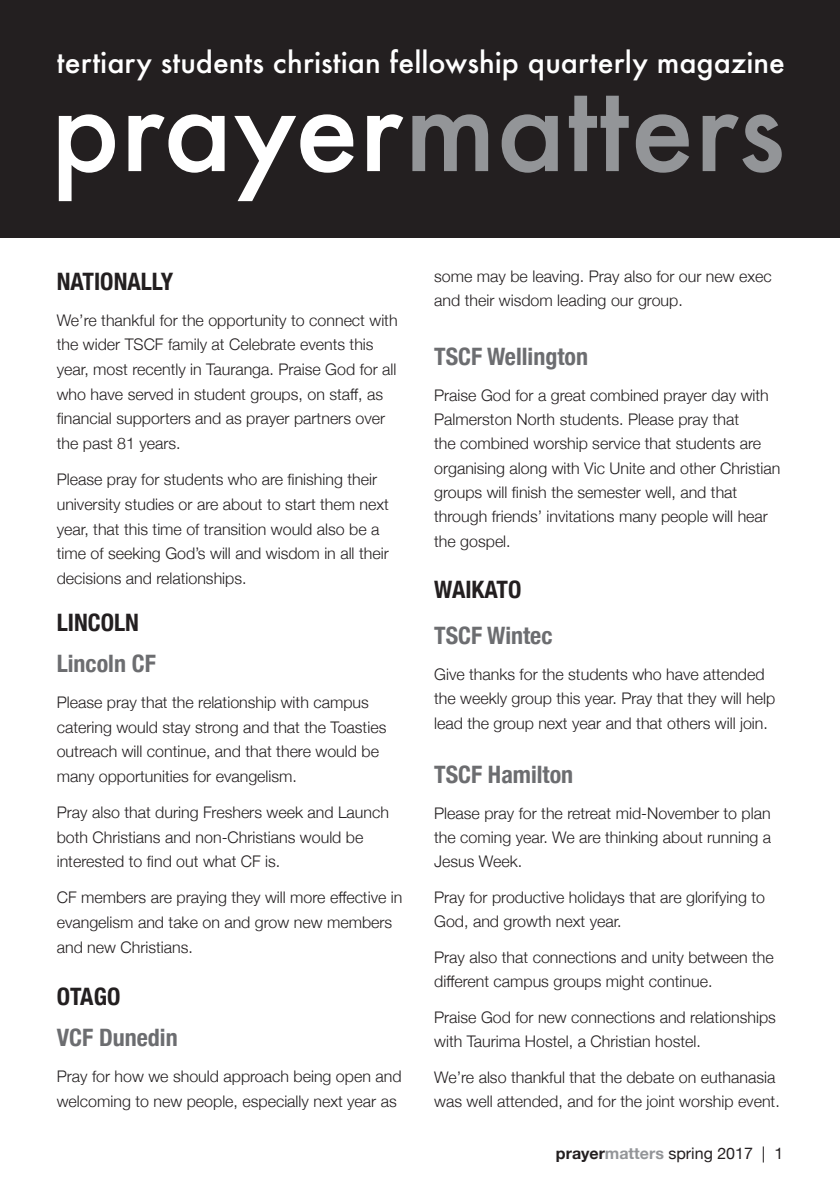
<style>
.page{position:relative;width:840px;height:1191px;background:#fff}
.page>*{position:absolute;margin:0;border:0;box-sizing:border-box;transform-origin:0 0}
.Body_Italic{font:500 116px "Futura";color:#939598}
.Body_Italic-2{font:500 28.6px "Futura";color:#fff}
.Body_Copy{font:700 condensed 24px "Helvetica Neue";color:#6c6d70}
.Body_Copy-2{font:700 condensed 24px "Helvetica Neue";color:#231f20}
.Body_Copy-3{font:300 16px/24.6px "Helvetica Neue";color:#231f20}
.t1{font:16px "Helvetica Neue";color:#231f20}
.s1{color:#fff}
.s2{font-weight:700}
.s3{font-weight:700;color:#939598}
</style>
<div class="page">
<div style="left:0;top:0;width:839px;height:237px;background:#231f20"></div>
<p class="Body_Italic-2" style="left:57px;top:43px;width:729px">tertiary students christian fellowship quarterly magazine</p>
<p class="Body_Italic" style="left:51px;top:48px;width:735px"><span class="s1">prayer</span>matters</p>
<p class="Body_Copy-2" style="left:57px;top:261px;width:118px">NATIONALLY</p>
<p class="Body_Copy-3" style="left:57px;top:306px;width:342px">We’re thankful for the opportunity to connect with the wider TSCF family at Celebrate events this year, most recently in Tauranga. Praise God for all who have served in student groups, on staff, as financial supporters and as prayer partners over the past 81 years.</p>
<p class="Body_Copy-3" style="left:57px;top:466px;width:333px">Please pray for students who are finishing their university studies or are about to start them next year, that this time of transition would also be a time of seeking God’s will and wisdom in all their decisions and relationships.</p>
<p class="Body_Copy-2" style="left:57px;top:602px;width:84px">LINCOLN</p>
<p class="Body_Copy" style="left:57px;top:643px;width:101px">Lincoln CF</p>
<p class="Body_Copy-3" style="left:57px;top:688px;width:331px">Please pray that the relationship with campus catering would stay strong and that the Toasties outreach will continue, and that there would be many opportunities for evangelism.</p>
<p class="Body_Copy-3" style="left:57px;top:799px;width:333px">Pray also that during Freshers week and Launch both Christians and non-Christians would be interested to find out what CF is.</p>
<p class="Body_Copy-3" style="left:57px;top:884px;width:347px">CF members are praying they will more effective in evangelism and take on and grow new members and new Christians.</p>
<p class="Body_Copy-2" style="left:57px;top:976px;width:65px">OTAGO</p>
<p class="Body_Copy" style="left:57px;top:1017px;width:122px">VCF Dunedin</p>
<p class="Body_Copy-3" style="left:57px;top:1063px;width:346px">Pray for how we should approach being open and welcoming to new people, especially next year as</p>
<p class="Body_Copy-3" style="left:434px;top:263px;width:339px">some may be leaving. Pray also for our new exec and their wisdom leading our group.</p>
<p class="Body_Copy" style="left:434px;top:336px;width:155px">TSCF Wellington</p>
<p class="Body_Copy-3" style="left:434px;top:381px;width:347px">Praise God for a great combined prayer day with Palmerston North students. Please pray that<br>the combined worship service that students are organising along with Vic Unite and other Christian groups will finish the semester well, and that through friends’ invitations many people will hear the gospel.</p>
<p class="Body_Copy-2" style="left:434px;top:570px;width:89px">WAIKATO</p>
<p class="Body_Copy" style="left:434px;top:616px;width:120px">TSCF Wintec</p>
<p class="Body_Copy-3" style="left:434px;top:661px;width:342px">Give thanks for the students who have attended the weekly group this year. Pray that they will help lead the group next year and that others will join.</p>
<p class="Body_Copy" style="left:434px;top:754px;width:140px">TSCF Hamilton</p>
<p class="Body_Copy-3" style="left:434px;top:799px;width:338px;text-align:justify">Please pray for the retreat mid-November to plan the coming year. We are thinking about running a Jesus Week.</p>
<p class="Body_Copy-3" style="left:434px;top:883px;width:332px">Pray for productive holidays that are glorifying to<br>God, and growth next year.</p>
<p class="Body_Copy-3" style="left:434px;top:943px;width:341px">Pray also that connections and unity between the different campus groups might continue.</p>
<p class="Body_Copy-3" style="left:434px;top:1003px;width:343px">Praise God for new connections and relationships with Taurima Hostel, a Christian hostel.</p>
<p class="Body_Copy-3" style="left:434px;top:1063px;width:347px">We’re also thankful that the debate on euthanasia was well attended, and for the joint worship event.</p>
<p class="t1" style="left:555px;top:1142px;width:229px"><span class="s2">prayer</span><span class="s3">matters</span> spring 2017 | 1</p>
</div>
